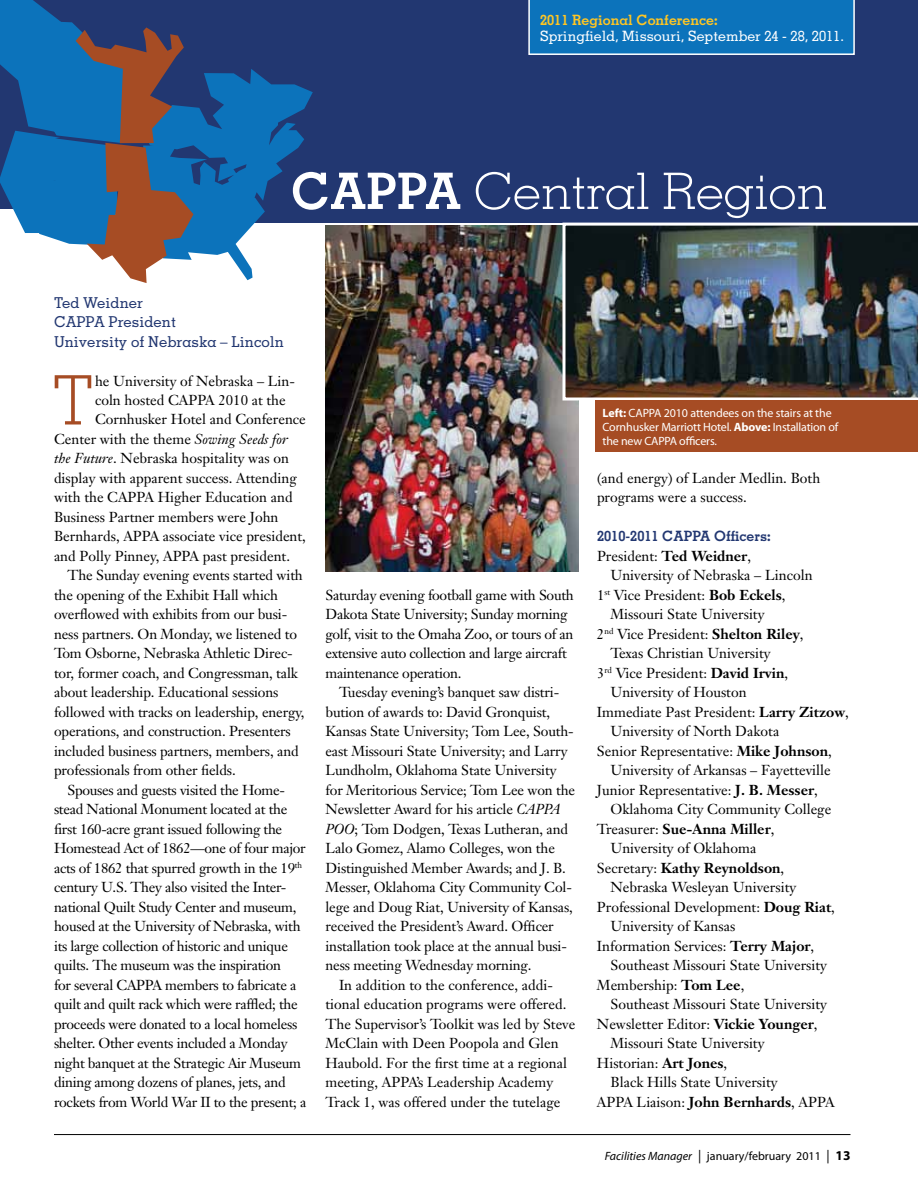
<style>
.page{position:relative;width:918px;height:1188px;background:#fff}
.page>*{position:absolute;margin:0;border:0;box-sizing:border-box;transform-origin:0 0}
.t1{font:300 68.25px "Memphis";color:#a64c24}
.t2{font:300 50.25px "Memphis";color:#fff}
.t3{font:500 15px/19.5px "Memphis";color:#223771}
.t4{font:14.25px/19.5px "Janson Text";letter-spacing:-.01em;color:#000}
.t5{font:700 14.25px "Janson Text";color:#000}
.t6{font:500 14.25px "Memphis";color:#fff}
.t7{font:700 14.25px "Memphis";color:#ffc623}
.t8{font:700 14.25px "Memphis";color:#223771}
.t9{font:12px/14.2px "Myriad Pro";letter-spacing:-.015em;color:#fff}
.t10{font:12px "Myriad Pro";color:#000}
.s1{font-weight:700}
.s2{font-style:italic}
.s3{font-weight:400}
.s4{font-size:13.5px}
.s5{font-weight:700;font-size:13.5px}
</style>
<div class="page">
<div style="left:0;top:0;width:918px;height:223px;background:#223771"></div>
<div style="left:528px;top:0;width:327px;height:55px;background:#0c73bb"></div>
<img style="left:326px;top:226px;width:253px;height:346px">
<img style="left:562px;top:225px;width:356px;height:175px">
<div style="left:595px;top:401px;width:323px;height:51px;background:#a64c24"></div>
<svg style="left:0;top:0;width:313px;height:283px"></svg>
<hr style="left:54px;top:1134px;width:796px;height:1px;background:#000">
<p class="t7" style="left:540px;top:11px;width:179px">2011 Regional Conference:</p>
<p class="t6" style="left:540px;top:27px;width:305px">Springfield, Missouri, September 24 - 28, 2011.</p>
<h2 class="t2" style="left:291px;top:160px;width:538px"><span class="s1">CAPPA</span> Central Region</h2>
<p class="t3" style="left:54px;top:292px;width:232px">Ted Weidner<br>CAPPA President<br>University of Nebraska – Lincoln</p>
<h1 class="t1" style="left:54px;top:359px;width:39px">T</h1>
<p class="t4" style="left:95px;top:371px;width:201px">he University of Nebraska – Lin-</p>
<p class="t4" style="left:95px;top:390px;width:192px">coln hosted CAPPA 2010 at the</p>
<p class="t4" style="left:95px;top:410px;width:212px">Cornhusker Hotel and Conference</p>
<p class="t4" style="left:54px;top:429px;width:235px">Center with the theme <span class="s2">Sowing Seeds for</span></p>
<p class="t4" style="left:54px;top:449px;width:237px"><span class="s2">the Future</span>. Nebraska hospitality was on</p>
<p class="t4" style="left:54px;top:468px;width:244px">display with apparent success. Attending</p>
<p class="t4" style="left:54px;top:488px;width:240px">with the CAPPA Higher Education and</p>
<p class="t4" style="left:54px;top:507px;width:226px">Business Partner members were John</p>
<p class="t4" style="left:54px;top:527px;width:253px">Bernhards, APPA associate vice president,</p>
<p class="t4" style="left:54px;top:546px;width:238px">and Polly Pinney, APPA past president.</p>
<p class="t4" style="left:67px;top:566px;width:237px">The Sunday evening events started with</p>
<p class="t4" style="left:54px;top:585px;width:225px">the opening of the Exhibit Hall which</p>
<p class="t4" style="left:54px;top:605px;width:235px">overflowed with exhibits from our busi-</p>
<p class="t4" style="left:54px;top:624px;width:245px">ness partners. On Monday, we listened to</p>
<p class="t4" style="left:54px;top:644px;width:240px">Tom Osborne, Nebraska Athletic Direc-</p>
<p class="t4" style="left:54px;top:663px;width:245px">tor, former coach, and Congressman, talk</p>
<p class="t4" style="left:54px;top:683px;width:226px">about leadership. Educational sessions</p>
<p class="t4" style="left:54px;top:702px;width:252px">followed with tracks on leadership, energy,</p>
<p class="t4" style="left:54px;top:722px;width:238px">operations, and construction. Presenters</p>
<p class="t4" style="left:54px;top:741px;width:246px">included business partners, members, and</p>
<p class="t4" style="left:54px;top:761px;width:183px">professionals from other fields.</p>
<p class="t4" style="left:67px;top:780px;width:219px">Spouses and guests visited the Home-</p>
<p class="t4" style="left:54px;top:800px;width:235px">stead National Monument located at the</p>
<p class="t4" style="left:54px;top:819px;width:230px">first 160-acre grant issued following the</p>
<p class="t4" style="left:54px;top:839px;width:253px">Homestead Act of 1862—one of four major</p>
<p class="t4" style="left:54px;top:858px;width:250px">acts of 1862 that spurred growth in the 19<sup>th</sup></p>
<p class="t4" style="left:54px;top:878px;width:234px">century U.S. They also visited the Inter-</p>
<p class="t4" style="left:54px;top:897px;width:244px">national Quilt Study Center and museum,</p>
<p class="t4" style="left:54px;top:917px;width:248px">housed at the University of Nebraska, with</p>
<p class="t4" style="left:54px;top:936px;width:235px">its large collection of historic and unique</p>
<p class="t4" style="left:54px;top:956px;width:229px">quilts. The museum was the inspiration</p>
<p class="t4" style="left:54px;top:975px;width:244px">for several CAPPA members to fabricate a</p>
<p class="t4" style="left:54px;top:995px;width:245px">quilt and quilt rack which were raffled; the</p>
<p class="t4" style="left:54px;top:1014px;width:245px">proceeds were donated to a local homeless</p>
<p class="t4" style="left:54px;top:1034px;width:235px">shelter. Other events included a Monday</p>
<p class="t4" style="left:54px;top:1053px;width:248px">night banquet at the Strategic Air Museum</p>
<p class="t4" style="left:54px;top:1073px;width:233px">dining among dozens of planes, jets, and</p>
<p class="t4" style="left:54px;top:1092px;width:254px">rockets from World War II to the present; a</p>
<p class="t4" style="left:326px;top:585px;width:250px">Saturday evening football game with South Dakota State University; Sunday morning golf, visit to the Omaha Zoo, or tours of an extensive auto collection and large aircraft maintenance operation.</p>
<p class="t4" style="left:339px;top:683px;width:222px">Tuesday evening’s banquet saw distri-</p>
<p class="t4" style="left:326px;top:702px;width:226px">bution of awards to: David Gronquist,</p>
<p class="t4" style="left:326px;top:722px;width:250px">Kansas State University; Tom Lee, South-</p>
<p class="t4" style="left:326px;top:741px;width:244px">east Missouri State University; and Larry</p>
<p class="t4" style="left:326px;top:761px;width:233px">Lundholm, Oklahoma State University</p>
<p class="t4" style="left:326px;top:780px;width:251px">for Meritorious Service; Tom Lee won the</p>
<p class="t4" style="left:326px;top:800px;width:236px">Newsletter Award for his article <span class="s2">CAPPA</span></p>
<p class="t4" style="left:326px;top:819px;width:244px"><span class="s2">POO</span>; Tom Dodgen, Texas Lutheran, and</p>
<p class="t4" style="left:326px;top:839px;width:231px">Lalo Gomez, Alamo Colleges, won the</p>
<p class="t4" style="left:326px;top:858px;width:242px">Distinguished Member Awards; and J. B.</p>
<p class="t4" style="left:326px;top:878px;width:248px">Messer, Oklahoma City Community Col-</p>
<p class="t4" style="left:326px;top:897px;width:249px">lege and Doug Riat, University of Kansas,</p>
<p class="t4" style="left:326px;top:917px;width:230px">received the President’s Award. Officer</p>
<p class="t4" style="left:326px;top:936px;width:243px">installation took place at the annual busi-</p>
<p class="t4" style="left:326px;top:956px;width:208px">ness meeting Wednesday morning.</p>
<p class="t4" style="left:339px;top:975px;width:215px">In addition to the conference, addi-</p>
<p class="t4" style="left:326px;top:994px;width:242px">tional education programs were offered.</p>
<p class="t4" style="left:326px;top:1014px;width:251px">The Supervisor’s Toolkit was led by Steve</p>
<p class="t4" style="left:326px;top:1033px;width:235px">McClain with Deen Poopola and Glen</p>
<p class="t4" style="left:326px;top:1053px;width:243px">Haubold. For the first time at a regional</p>
<p class="t4" style="left:326px;top:1072px;width:229px">meeting, APPA’s Leadership Academy</p>
<p class="t4" style="left:326px;top:1092px;width:236px">Track 1, was offered under the tutelage</p>
<p class="t9" style="left:603px;top:406px;width:237px"><span class="s1">Left:</span> CAPPA 2010 attendees on the stairs at the<br>Cornhusker Marriott Hotel. <span class="s1">Above:</span> Installation of the new CAPPA officers.</p>
<p class="t4" style="left:597px;top:468px;width:225px">(and energy) of Lander Medlin. Both programs were a success.</p>
<p class="t8" style="left:597px;top:527px;width:175px">2010-2011 CAPPA Officers:</p>
<p class="t4" style="left:597px;top:546px;width:156px">President: <span class="s1">Ted Weidner</span>,</p>
<p class="t4" style="left:611px;top:565px;width:204px">University of Nebraska – Lincoln</p>
<p class="t4" style="left:597px;top:585px;width:190px">1<sup>st</sup> Vice President: <span class="s1">Bob Eckels</span>,</p>
<p class="t4" style="left:610px;top:605px;width:156px">Missouri State University</p>
<p class="t4" style="left:597px;top:624px;width:208px">2<sup>nd</sup> Vice President: <span class="s1">Shelton Riley</span>,</p>
<p class="t4" style="left:610px;top:644px;width:162px">Texas Christian University</p>
<p class="t4" style="left:597px;top:663px;width:193px">3<sup>rd</sup> Vice President: <span class="s1">David Irvin</span>,</p>
<p class="t4" style="left:610px;top:683px;width:138px">University of Houston</p>
<p class="t4" style="left:597px;top:702px;width:253px">Immediate Past President: <span class="s1">Larry Zitzow</span>,</p>
<p class="t4" style="left:610px;top:722px;width:170px">University of North Dakota</p>
<p class="t4" style="left:597px;top:741px;width:236px">Senior Representative: <span class="s1">Mike Johnson</span>,</p>
<p class="t4" style="left:610px;top:761px;width:222px">University of Arkansas – Fayetteville</p>
<p class="t4" style="left:597px;top:780px;width:222px">Junior Representative: <span class="s1">J. B. Messer</span>,</p>
<p class="t4" style="left:610px;top:800px;width:222px">Oklahoma City Community College</p>
<p class="t5" style="left:597px;top:820px;width:179px"><span class="s3">Treasurer:</span> Sue-Anna Miller<span class="s3">,</span></p>
<p class="t4" style="left:610px;top:839px;width:147px">University of Oklahoma</p>
<p class="t5" style="left:597px;top:859px;width:189px"><span class="s3">Secretary:</span> Kathy Reynoldson<span class="s3">,</span></p>
<p class="t4" style="left:610px;top:878px;width:187px">Nebraska Wesleyan University</p>
<p class="t4" style="left:597px;top:897px;width:240px">Professional Development: <span class="s1">Doug Riat</span>,</p>
<p class="t4" style="left:610px;top:917px;width:126px">University of Kansas</p>
<p class="t4" style="left:597px;top:936px;width:219px">Information Services: <span class="s1">Terry Major</span>,</p>
<p class="t4" style="left:610px;top:956px;width:218px">Southeast Missouri State University</p>
<p class="t4" style="left:597px;top:975px;width:149px">Membership: <span class="s1">Tom Lee</span>,</p>
<p class="t4" style="left:610px;top:995px;width:218px">Southeast Missouri State University</p>
<p class="t4" style="left:597px;top:1014px;width:222px">Newsletter Editor: <span class="s1">Vickie Younger</span>,</p>
<p class="t4" style="left:610px;top:1034px;width:156px">Missouri State University</p>
<p class="t4" style="left:597px;top:1053px;width:132px">Historian: <span class="s1">Art Jones</span>,</p>
<p class="t4" style="left:610px;top:1073px;width:169px">Black Hills State University</p>
<p class="t4" style="left:597px;top:1092px;width:239px">APPA Liaison: <span class="s1">John Bernhards</span>, APPA</p>
<p class="t10" style="left:605px;top:1149px;width:247px"><span class="s2">Facilities Manager</span> <span class="s4">|</span> january/february 2011 <span class="s4">|</span> <span class="s5">13</span></p>
</div>
